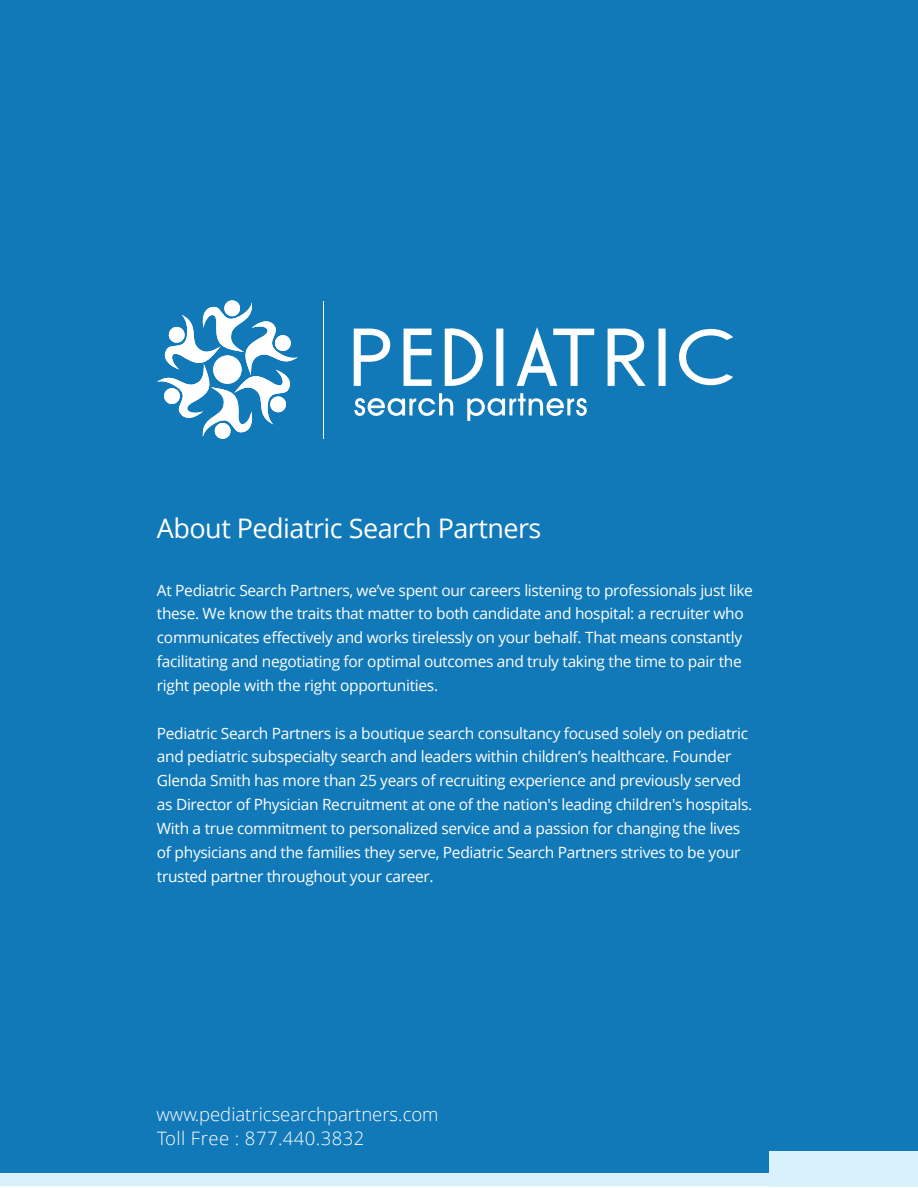
<style>
.page{position:relative;width:918px;height:1188px;background:#fff}
.page>*{position:absolute;margin:0;border:0;box-sizing:border-box;transform-origin:0 0}
.t1{font:27px "Open Sans";letter-spacing:-.02em;color:#fff}
.t2{font:300 18.45px/24.2px "Open Sans";color:#fff}
.t3{font:15.45px/23.9px "Open Sans";letter-spacing:-.02em;color:#fff}
</style>
<div class="page">
<div style="left:0;top:0;width:918px;height:1174px;background:#1279b9"></div>
<div style="left:0;top:1174px;width:918px;height:12px;background:#d9f1fb"></div>
<div style="left:769px;top:1151px;width:149px;height:35px;background:#d9f1fb"></div>
<svg style="left:354px;top:327px;width:379px;height:59px"></svg>
<svg style="left:354px;top:393px;width:99px;height:23px"></svg>
<svg style="left:467px;top:393px;width:120px;height:28px"></svg>
<svg style="left:157px;top:300px;width:141px;height:139px"></svg>
<hr style="left:323px;top:301px;width:1px;height:137px;background:#fff">
<h1 class="t1" style="left:157px;top:510px;width:386px">About Pediatric Search Partners</h1>
<p class="t3" style="left:157px;top:578px;width:597px">At Pediatric Search Partners, we’ve spent our careers listening to professionals just like these. We know the traits that matter to both candidate and hospital: a recruiter who communicates effectively and works tirelessly on your behalf. That means constantly facilitating and negotiating for optimal outcomes and truly taking the time to pair the right people with the right opportunities.</p>
<p class="t3" style="left:157px;top:721px;width:597px">Pediatric Search Partners is a boutique search consultancy focused solely on pediatric and pediatric subspecialty search and leaders within children’s healthcare. Founder Glenda Smith has more than 25 years of recruiting experience and previously served as Director of Physician Recruitment at one of the nation's leading children's hospitals.<br>With a true commitment to personalized service and a passion for changing the lives of physicians and the families they serve, Pediatric Search Partners strives to be your trusted partner throughout your career.</p>
<p class="t2" style="left:157px;top:1101px;width:284px">www.pediatricsearchpartners.com<br>Toll Free : 877.440.3832</p>
</div>
